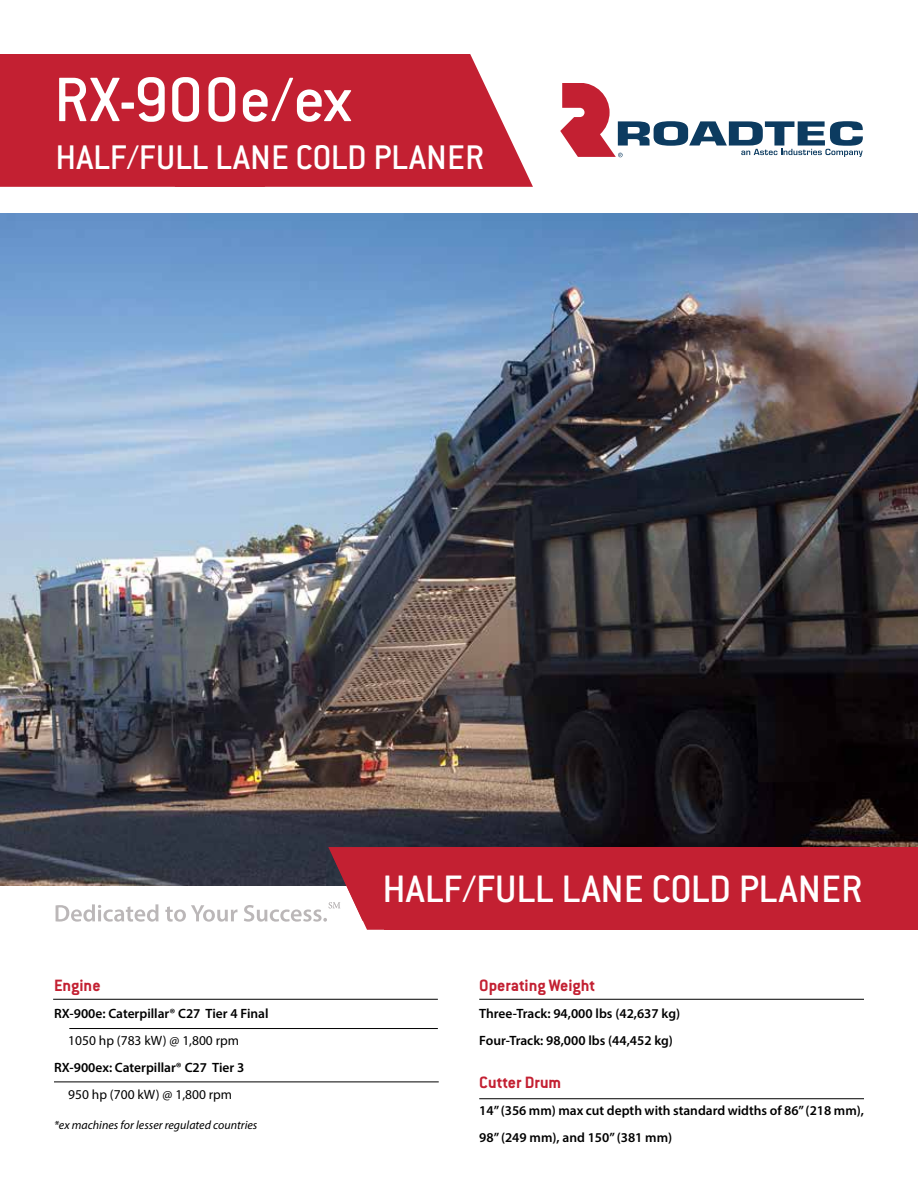
<style>
.page{position:relative;width:918px;height:1188px;background:#fff}
.page>*{position:absolute;margin:0;border:0;box-sizing:border-box;transform-origin:0 0}
.t1{font:500 68.85px "Conduit ITC Std";color:#fff}
.t2{font:500 42px "Conduit ITC Std";color:#fff}
.t3{font:500 37.5px "Conduit ITC Std";color:#fff}
.t4{font:700 18px "Conduit ITC Std";color:#c32032}
.t5{font:600 13.5px/27px "Myriad Pro";color:#000}
.t6{font:13.5px "Myriad Pro";color:#000}
.t7{font:italic 12px "Myriad Pro";color:#000}
</style>
<div class="page">
<img style="left:0;top:214px;width:918px;height:671px">
<svg style="left:560px;top:84px;width:303px;height:73px"></svg>
<svg style="left:265px;top:54px;width:268px;height:133px;background:#c93949"></svg>
<div style="left:0;top:54px;width:265px;height:133px;background:#c32032"></div>
<div style="left:380px;top:847px;width:538px;height:74px;background:#c32032"></div>
<div style="left:385px;top:856px;width:533px;height:74px;background:#c32032"></div>
<hr style="left:53px;top:999px;width:385px;height:1px;background:#000">
<hr style="left:479px;top:999px;width:385px;height:1px;background:#000">
<hr style="left:479px;top:1098px;width:385px;height:1px;background:#000">
<hr style="left:54px;top:1082px;width:385px;height:1px;background:#000">
<hr style="left:69px;top:1028px;width:369px;height:1px;background:#000">
<svg style="left:56px;top:904px;width:103px;height:18px"></svg>
<svg style="left:165px;top:905px;width:73px;height:17px"></svg>
<svg style="left:244px;top:847px;width:141px;height:83px"></svg>
<h1 class="t1" style="left:54px;top:58px;width:299px">RX-900e/ex</h1>
<h3 class="t3" style="left:56px;top:135px;width:430px">HALF/FULL LANE COLD PLANER</h3>
<h3 class="t4" style="left:54px;top:974px;width:48px">Engine</h3>
<p class="t5" style="left:54px;top:999px;width:216px">RX-900e: Caterpillar® C27 Tier 4 Final</p>
<p class="t6" style="left:68px;top:1032px;width:172px">1050 hp (783 kW) @ 1,800 rpm</p>
<p class="t5" style="left:54px;top:1053px;width:192px">RX-900ex: Caterpillar® C27 Tier 3</p>
<p class="t6" style="left:68px;top:1086px;width:165px">950 hp (700 kW) @ 1,800 rpm</p>
<p class="t7" style="left:54px;top:1118px;width:205px">*ex machines for lesser regulated countries</p>
<h2 class="t2" style="left:383px;top:863px;width:482px">HALF/FULL LANE COLD PLANER</h2>
<h3 class="t4" style="left:479px;top:974px;width:118px">Operating Weight</h3>
<p class="t5" style="left:479px;top:999px;width:202px">Three-Track: 94,000 lbs (42,637 kg)<br>Four-Track: 98,000 lbs (44,452 kg)</p>
<h3 class="t4" style="left:479px;top:1071px;width:84px">Cutter Drum</h3>
<p class="t5" style="left:479px;top:1097px;width:386px">14” (356 mm) max cut depth with standard widths of 86” (218 mm),<br>98” (249 mm), and 150” (381 mm)</p>
</div>
